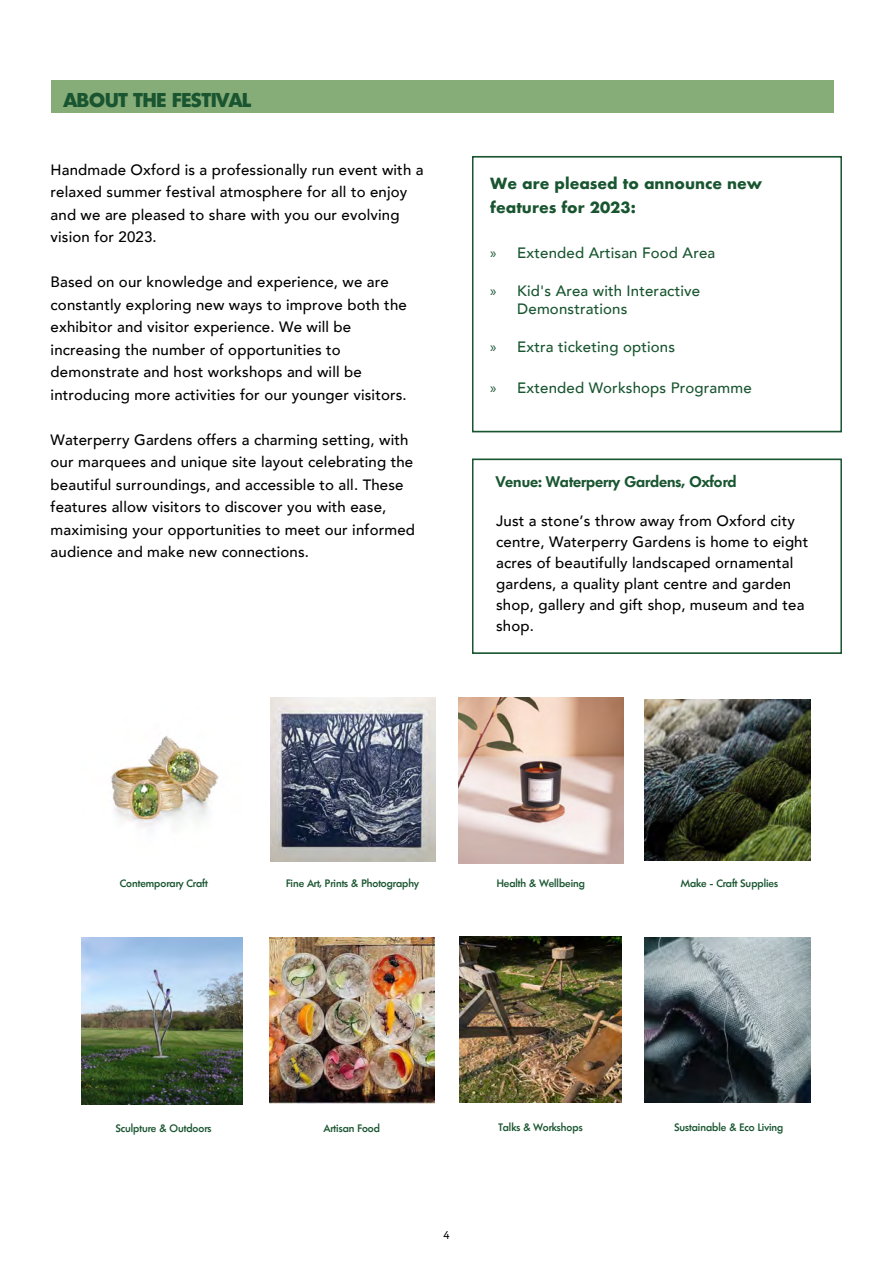
<style>
.page{position:relative;width:893px;height:1263px;background:#fff}
.page>*{position:absolute;margin:0;border:0;box-sizing:border-box;transform-origin:0 0}
.t1{font:800 19.5px "Limerick";color:#195530}
.t2{font:500 15px/22.5px "Avenir";letter-spacing:.01em;color:#000}
.t3{font:500 15px/18px "Avenir";letter-spacing:.01em;color:#195530}
.t4{font:700 15px/24.6px "Futura";color:#195530}
.t5{font:600 15px "Limerick";color:#195530}
.t6{font:11.25px "Circe";color:#000}
.t7{font:500 10.5px "Limerick";color:#195530}
.s1{font-family:"Myriad Pro";font-weight:400}
</style>
<div class="page">
<svg style="left:472px;top:155px;width:370px;height:278px"></svg>
<div style="left:472px;top:458px;width:370px;height:196px;border:2px solid #195530"></div>
<img style="left:645px;top:699px;width:165px;height:162px">
<img style="left:111px;top:736px;width:108px;height:91px">
<img style="left:270px;top:698px;width:166px;height:164px">
<img style="left:458px;top:698px;width:166px;height:165px">
<img style="left:270px;top:938px;width:165px;height:165px">
<img style="left:81px;top:937px;width:162px;height:167px">
<img style="left:645px;top:937px;width:165px;height:165px">
<img style="left:460px;top:936px;width:161px;height:167px">
<div style="left:51px;top:80px;width:782px;height:33px;background:#86ac78"></div>
<h1 class="t1" style="left:64px;top:87px;width:189px">ABOUT THE FESTIVAL</h1>
<p class="t2" style="left:51px;top:157px;width:374px">Handmade Oxford is a professionally run event with a relaxed summer festival atmosphere for all to enjoy and we are pleased to share with you our evolving vision for 2023.</p>
<p class="t2" style="left:51px;top:270px;width:358px">Based on our knowledge and experience, we are constantly exploring new ways to improve both the exhibitor and visitor experience. We will be increasing the number of opportunities to demonstrate and host workshops and will be introducing more activities for our younger visitors.</p>
<p class="t2" style="left:51px;top:427px;width:366px">Waterperry Gardens offers a charming setting, with our marquees and unique site layout celebrating the beautiful surroundings, and accessible to all. These features allow visitors to discover you with ease, maximising your opportunities to meet our informed audience and make new connections.</p>
<p class="t4" style="left:490px;top:171px;width:273px">We are pleased to announce new features for 2023:</p>
<p class="t3" style="left:490px;top:243px;width:226px"><span class="s1">»</span> Extended Artisan Food Area</p>
<p class="t3" style="left:517px;top:281px;width:184px;text-indent:-27px"><span class="s1">»</span> Kid's Area with Interactive<br>Demonstrations</p>
<p class="t3" style="left:490px;top:337px;width:186px"><span class="s1">»</span> Extra ticketing options</p>
<p class="t3" style="left:490px;top:378px;width:263px"><span class="s1">»</span> Extended Workshops Programme</p>
<p class="t5" style="left:496px;top:472px;width:242px">Venue: Waterperry Gardens, Oxford</p>
<p class="t2" style="left:496px;top:509px;width:314px;line-height:21px">Just a stone’s throw away from Oxford city centre, Waterperry Gardens is home to eight acres of beautifully landscaped ornamental gardens, a quality plant centre and garden shop, gallery and gift shop, museum and tea shop.</p>
<p class="t7" style="left:120px;top:876px;width:89px">Contemporary Craft</p>
<p class="t7" style="left:286px;top:877px;width:134px">Fine Art, Prints &amp; Photography</p>
<p class="t7" style="left:497px;top:877px;width:90px">Health &amp; Wellbeing</p>
<p class="t7" style="left:681px;top:876px;width:99px">Make - Craft Supplies</p>
<p class="t7" style="left:116px;top:1121px;width:97px">Sculpture &amp; Outdoors</p>
<p class="t7" style="left:324px;top:1121px;width:58px">Artisan Food</p>
<p class="t7" style="left:498px;top:1120px;width:86px">Talks &amp; Workshops</p>
<p class="t7" style="left:674px;top:1120px;width:110px">Sustainable &amp; Eco Living</p>
<p class="t6" style="left:443px;top:1227px;width:8px">4</p>
</div>
